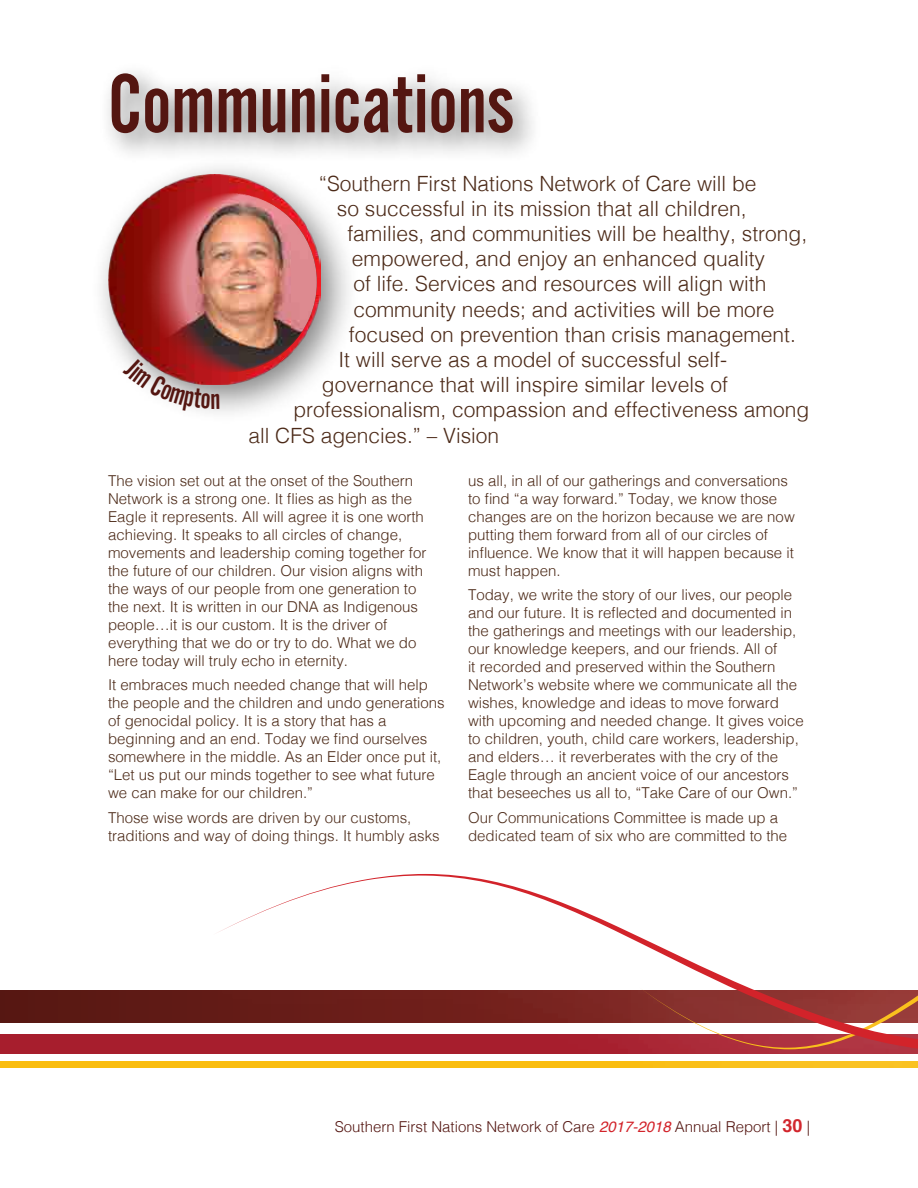
<style>
.page{position:relative;width:918px;height:1188px;background:#fff}
.page>*{position:absolute;margin:0;border:0;box-sizing:border-box;transform-origin:0 0}
.t1{font:87px "Alternate Got No 2 D";color:#541611}
.t2{font:300 21px "Helvetica";color:#4c2a18}
.t3{font:300 15px/18px "Helvetica";color:#4c2a18}
.t4{font:300 15px "Helvetica";color:#541611}
.s1{font-weight:400;font-style:italic;color:#d2232a}
.s2{font-weight:700;font-size:18px;color:#d2232a}
</style>
<div class="page">
<div style="left:89px;top:155px;width:271px;height:269px;background:#000;opacity:.5"></div>
<img style="left:108px;top:174px;width:212px;height:210px">
<img style="left:137px;top:192px;width:180px;height:180px;border-radius:90px">
<div style="left:0;top:991px;width:918px;height:32px;background:#591813"></div>
<div style="left:0;top:1035px;width:918px;height:19px;background:#a71e2d"></div>
<div style="left:0;top:1061px;width:918px;height:6px;background:#fabd0f"></div>
<div style="left:103px;top:732px;width:815px;height:456px;background:#fff"></div>
<svg style="left:213px;top:874px;width:705px;height:179px"></svg>
<div style="left:98px;top:61px;width:446px;height:103px;background:#000;opacity:.5"></div>
<svg style="left:123px;top:358px;width:96px;height:54px"></svg>
<h1 class="t1" style="left:108px;top:58px;width:408px">Communications</h1>
<h2 class="t2" style="left:319px;top:165px;width:439px">“Southern First Nations Network of Care will be</h2>
<h2 class="t2" style="left:337px;top:190px;width:411px">so successful in its mission that all children,</h2>
<h2 class="t2" style="left:347px;top:216px;width:461px">families, and communities will be healthy, strong,</h2>
<h2 class="t2" style="left:352px;top:241px;width:415px">empowered, and enjoy an enhanced quality</h2>
<h2 class="t2" style="left:353px;top:266px;width:415px">of life. Services and resources will align with</h2>
<h2 class="t2" style="left:353px;top:291px;width:423px">community needs; and activities will be more</h2>
<h2 class="t2" style="left:349px;top:316px;width:449px">focused on prevention than crisis management.</h2>
<h2 class="t2" style="left:338px;top:342px;width:390px">It will serve as a model of successful self-</h2>
<h2 class="t2" style="left:322px;top:367px;width:408px">governance that will inspire similar levels of</h2>
<h2 class="t2" style="left:293px;top:392px;width:517px">professionalism, compassion and effectiveness among</h2>
<h2 class="t2" style="left:248px;top:417px;width:252px">all CFS agencies.” – Vision</h2>
<p class="t3" style="left:108px;top:470px;width:320px">The vision set out at the onset of the Southern Network is a strong one. It flies as high as the Eagle it represents. All will agree it is one worth achieving. It speaks to all circles of change, movements and leadership coming together for the future of our children. Our vision aligns with the ways of our people from one generation to the next. It is written in our DNA as Indigenous people…it is our custom. It is the driver of everything that we do or try to do. What we do here today will truly echo in eternity.</p>
<p class="t3" style="left:108px;top:675px;width:338px">It embraces much needed change that will help the people and the children and undo generations of genocidal policy. It is a story that has a beginning and an end. Today we find ourselves somewhere in the middle. As an Elder once put it, “Let us put our minds together to see what future we can make for our children.”</p>
<p class="t3" style="left:108px;top:808px;width:333px">Those wise words are driven by our customs, traditions and way of doing things. It humbly asks</p>
<p class="t3" style="left:468px;top:470px;width:328px">us all, in all of our gatherings and conversations to find “a way forward.” Today, we know those changes are on the horizon because we are now putting them forward from all of our circles of influence. We know that it will happen because it must happen.</p>
<p class="t3" style="left:468px;top:585px;width:337px">Today, we write the story of our lives, our people and our future. It is reflected and documented in the gatherings and meetings with our leadership, our knowledge keepers, and our friends. All of<br>it recorded and preserved within the Southern Network’s website where we communicate all the wishes, knowledge and ideas to move forward with upcoming and needed change. It gives voice to children, youth, child care workers, leadership, and elders… it reverberates with the cry of the Eagle through an ancient voice of our ancestors that beseeches us all to, “Take Care of our Own.”</p>
<p class="t3" style="left:468px;top:808px;width:321px">Our Communications Committee is made up a dedicated team of six who are committed to the</p>
<p class="t4" style="left:335px;top:1114px;width:477px">Southern First Nations Network of Care <span class="s1">2017-2018</span> Annual Report | <span class="s2">30</span> |</p>
</div>
